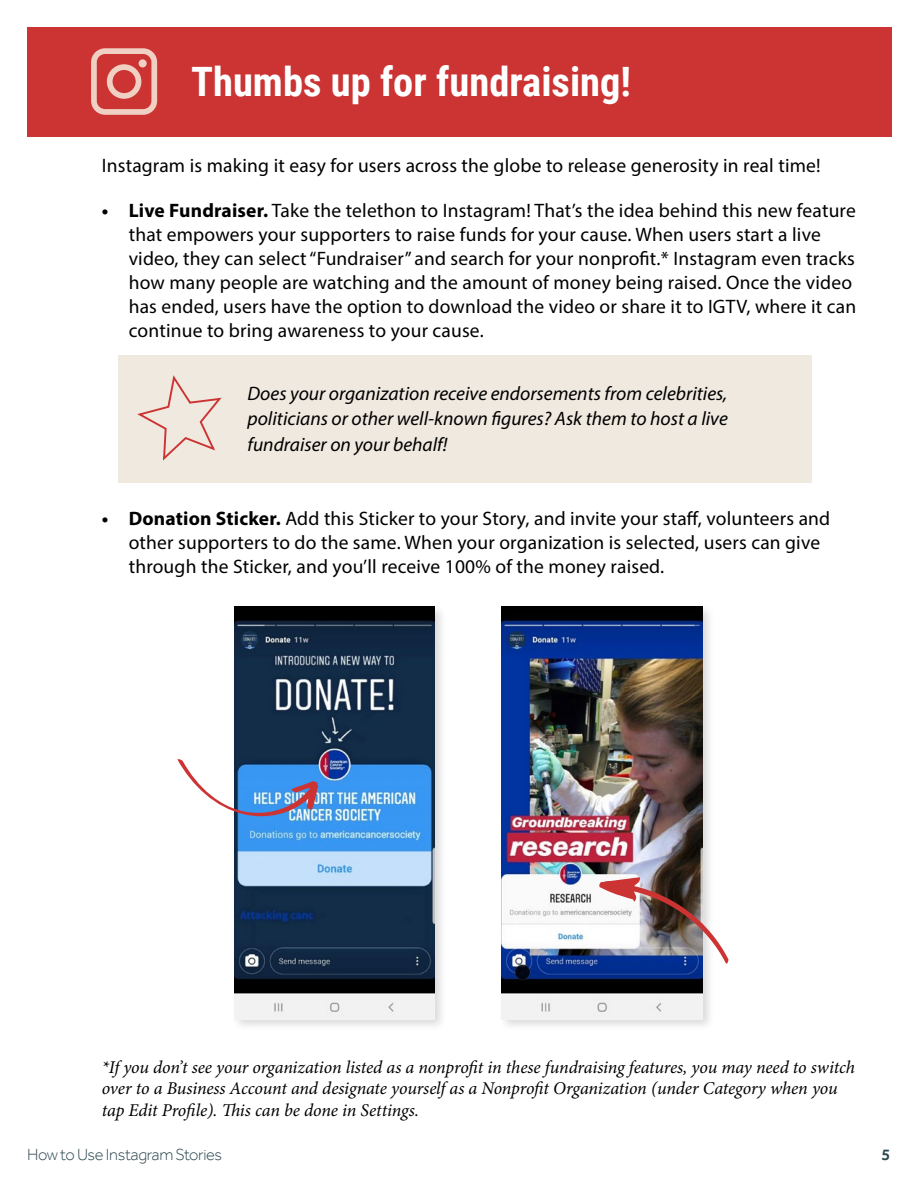
<style>
.page{position:relative;width:918px;height:1188px;background:#fff}
.page>*{position:absolute;margin:0;border:0;box-sizing:border-box;transform-origin:0 0}
.t1{font:700 40.5px "Roboto Condensed";color:#fff}
.t2{font:19.5px/24px "Myriad Pro";letter-spacing:.01em;color:#000}
.t3{font:italic 19.5px/25.5px "Myriad Pro";color:#000;text-align:justify}
.t4{font:italic 18px/21.6px "Minion Pro";letter-spacing:-.01em;color:#000}
.t5{font:300 16.5px "Effra";letter-spacing:-.02em;color:#2b4750}
.t6{font:500 16.5px "Effra";color:#2b4750}
.s1{font-weight:700}
</style>
<div class="page">
<div style="left:118px;top:356px;width:694px;height:127px;background:#efe9df"></div>
<svg style="left:137px;top:375px;width:85px;height:86px"></svg>
<div style="left:231px;top:603px;width:217px;height:429px;background:#000;opacity:.15"></div>
<img style="left:234px;top:607px;width:201px;height:412px">
<div style="left:499px;top:603px;width:216px;height:429px;background:#000;opacity:.15"></div>
<img style="left:502px;top:607px;width:200px;height:412px">
<svg style="left:177px;top:758px;width:141px;height:62px"></svg>
<img style="left:598px;top:877px;width:131px;height:88px">
<div style="left:27px;top:27px;width:865px;height:109px;background:#c33"></div>
<svg style="left:91px;top:48px;width:66px;height:67px"></svg>
<div style="left:139px;top:59px;width:8px;height:8px;background:#f1d0c4;border-radius:50%"></div>
<h1 class="t1" style="left:191px;top:53px;width:441px">Thumbs up for fundraising!</h1>
<p class="t2" style="left:102px;top:153px;width:720px">Instagram is making it easy for users across the globe to release generosity in real time!</p>
<p class="t2" style="left:129px;top:198px;width:729px;text-indent:-27px"><span class="s1">• Live Fundraiser.</span> Take the telethon to Instagram! That’s the idea behind this new feature that empowers your supporters to raise funds for your cause. When users start a live video, they can select “Fundraiser” and search for your nonprofit.* Instagram even tracks how many people are watching and the amount of money being raised. Once the video has ended, users have the option to download the video or share it to IGTV, where it can continue to bring awareness to your cause.</p>
<p class="t3" style="left:248px;top:380px;width:482px">Does your organization receive endorsements from celebrities, politicians or other well-known figures? Ask them to host a live fundraiser on your behalf!</p>
<p class="t2" style="left:129px;top:506px;width:703px;text-indent:-27px"><span class="s1">• Donation Sticker.</span> Add this Sticker to your Story, and invite your staff, volunteers and other supporters to do the same. When your organization is selected, users can give through the Sticker, and you’ll receive 100% of the money raised.</p>
<p class="t4" style="left:102px;top:1056px;width:755px">*If you don’t see your organization listed as a nonprofit in these fundraising features, you may need to switch over to a Business Account and designate yourself as a Nonprofit Organization (under Category when you tap Edit Profile). This can be done in Settings.</p>
<p class="t5" style="left:27px;top:1145px;width:197px">How to Use Instagram Stories</p>
<p class="t6" style="left:882px;top:1145px;width:10px">5</p>
</div>
